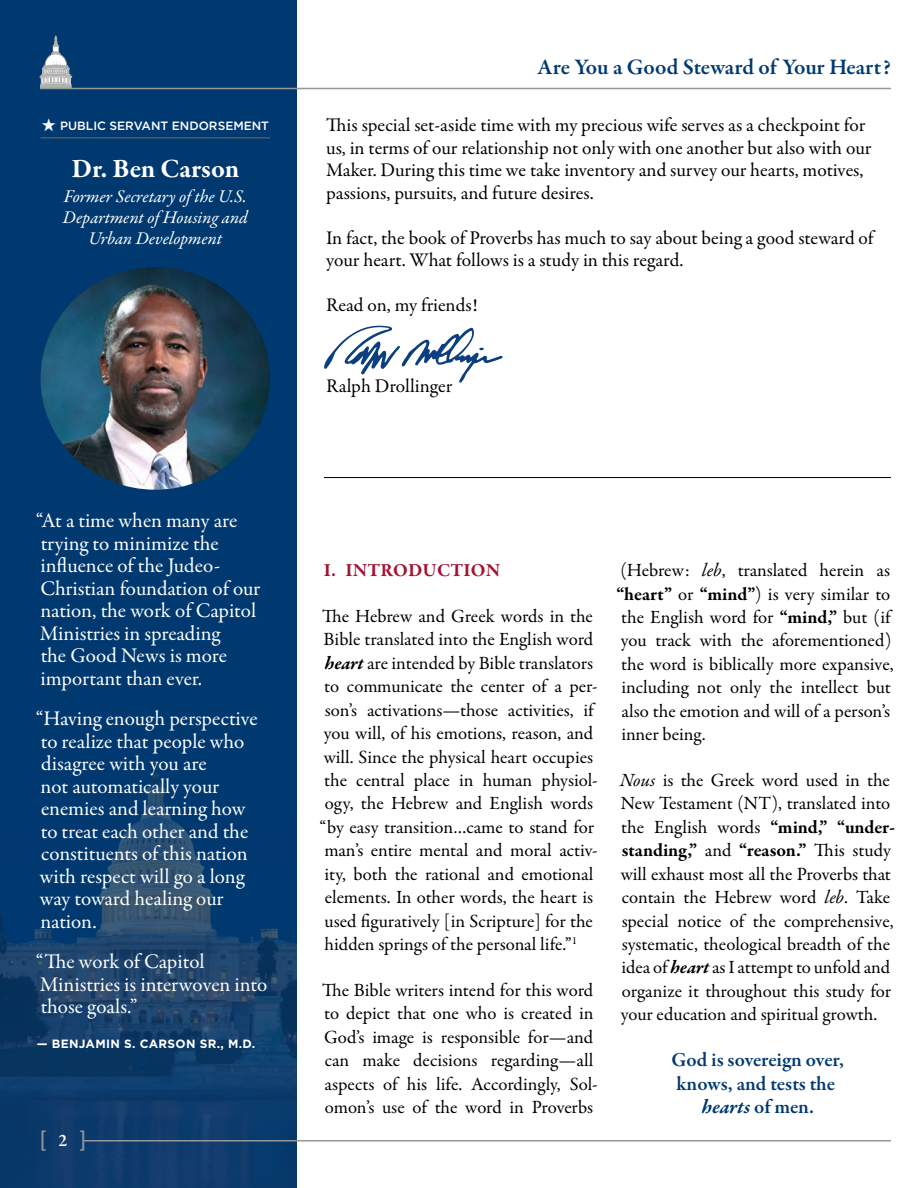
<style>
.page{position:relative;width:918px;height:1188px;background:#fff}
.page>*{position:absolute;margin:0;border:0;box-sizing:border-box;transform-origin:0 0}
.Name_Headline{font:700 27px "Garamond Premr Pro";color:#fff}
.t1{font:24px "Calibri";color:#969798}
.t2{font:600 22.5px "Garamond Premr Pro";color:#003970}
.t3{font:21px/22.5px "Garamond Premr Pro";letter-spacing:-.005em;color:#fff}
.Pull_Quote{font:600 20.25px/23.4px "Garamond Premr Pro";letter-spacing:-.005em;color:#003970;text-align:center}
.Preamble_Ragged_Righ{font:19.35px/22.5px "Garamond Premr Pro";color:#000}
.Ralph_s_signature{font:19.35px "Garamond Premr Pro";letter-spacing:.005em;color:#000}
.Body{font:18.75px/23.4px "Garamond Premr Pro";color:#000}
.t4{font:700 18.75px "Garamond Premr Pro";letter-spacing:.01em;color:#a41232}
.t5{font:italic 18px/21px "Garamond Premr Pro";color:#fff;text-align:center}
.t6{font:500 12px "Gotham";color:#fff}
.Byline{font:700 12px "Gotham";letter-spacing:.025em;color:#fff}
.s1{font-family:"Garamond Premr Pro";font-weight:600;font-size:18px;color:#fff}
.s2{font-weight:700;font-style:italic}
.s3{font-style:italic}
.s4{font-weight:700}
</style>
<div class="page">
<img style="left:0;top:0;width:297px;height:1188px">
<hr style="left:84px;top:1140px;width:807px;height:2px;background:#969798">
<svg style="left:40px;top:36px;width:32px;height:52px"></svg>
<hr style="left:40px;top:88px;width:851px;height:1px;background:#969798">
<hr style="left:40px;top:137px;width:230px;height:2px;background:#4c5c64">
<img style="left:40px;top:267px;width:230px;height:223px">
<svg style="left:324px;top:326px;width:179px;height:57px"></svg>
<hr style="left:324px;top:477px;width:567px;height:1px;background:#000">
<p class="t6" style="left:41px;top:118px;width:229px">★ PUBLIC SERVANT ENDORSEMENT</p>
<p class="Name_Headline" style="left:72px;top:152px;width:169px">Dr. Ben Carson</p>
<p class="t5" style="left:63px;top:186px;width:186px">Former Secretary of the U.S.<br>Department of Housing and<br>Urban Development</p>
<p class="t3" style="left:36px;top:510px;width:226px">“At a time when many are trying to minimize the influence of the Judeo-<br>Christian foundation of our nation, the work of Capitol<br>Ministries in spreading<br>the Good News is more important than ever.</p>
<p class="t3" style="left:36px;top:708px;width:223px">“Having enough perspective to realize that people who disagree with you are<br>not automatically your enemies and learning how to treat each other and the constituents of this nation with respect will go a long way toward healing our nation.</p>
<p class="t3" style="left:36px;top:951px;width:233px">“The work of Capitol<br>Ministries is interwoven into those goals.”</p>
<p class="Byline" style="left:37px;top:1036px;width:220px">— BENJAMIN S. CARSON SR., M.D.</p>
<p class="t1" style="left:39px;top:1122px;width:49px">[ <span class="s1">2</span> ]</p>
<p class="t2" style="left:538px;top:53px;width:355px">Are You a Good Steward of Your Heart?</p>
<p class="Preamble_Ragged_Righ" style="left:326px;top:114px;width:547px">This special set-aside time with my precious wife serves as a checkpoint for us, in terms of our relationship not only with one another but also with our Maker. During this time we take inventory and survey our hearts, motives, passions, pursuits, and future desires.</p>
<p class="Preamble_Ragged_Righ" style="left:326px;top:227px;width:549px">In fact, the book of Proverbs has much to say about being a good steward of your heart. What follows is a study in this regard.</p>
<p class="Preamble_Ragged_Righ" style="left:326px;top:294px;width:153px">Read on, my friends!</p>
<p class="Ralph_s_signature" style="left:326px;top:374px;width:128px">Ralph Drollinger</p>
<p class="t4" style="left:324px;top:559px;width:178px">I. INTRODUCTION</p>
<p class="Body" style="left:319px;top:605px;width:280px">The Hebrew and Greek words in the Bible translated into the English word <span class="s2">heart</span> are intended by Bible translators to communicate the center of a per&shy;son’s activations—those activities, if you will, of his emotions, reason, and will. Since the physical heart occupies the central place in human physiol&shy;ogy, the Hebrew and English words “by easy transition…came to stand for man’s entire mental and moral activ&shy;ity, both the rational and emotional elements. In other words, the heart is used figuratively [in Scripture] for the hidden springs of the personal life.”<sup>1</sup></p>
<p class="Body" style="left:322px;top:979px;width:277px">The Bible writers intend for this word to depict that one who is created in God’s image is responsible for—and can make decisions regarding—all aspects of his life. Accordingly, Sol&shy;omon’s use of the word in Proverbs</p>
<p class="Body" style="left:616px;top:559px;width:279px">(Hebrew: <span class="s3">leb</span>, translated herein as <span class="s4">“heart”</span> or <span class="s4">“mind”</span>) is very similar to the English word for <span class="s4">“mind,”</span> but (if you track with the aforementioned) the word is biblically more expansive, including not only the intellect but also the emotion and will of a person’s inner being.</p>
<p class="Body" style="left:620px;top:769px;width:277px"><span class="s3">Nous</span> is the Greek word used in the New Testament (NT), translated into the English words <span class="s4">“mind,” “under&shy;standing,”</span> and <span class="s4">“reason.”</span> This study will exhaust most all the Proverbs that contain the Hebrew word <span class="s3">leb</span>. Take special notice of the comprehensive, systematic, theological breadth of the idea of <span class="s2">heart</span> as I attempt to unfold and organize it throughout this study for your education and spiritual growth.</p>
<p class="Pull_Quote" style="left:671px;top:1048px;width:174px">God is sovereign over, knows, and tests the <span class="s2">hearts</span> of men.</p>
</div>
